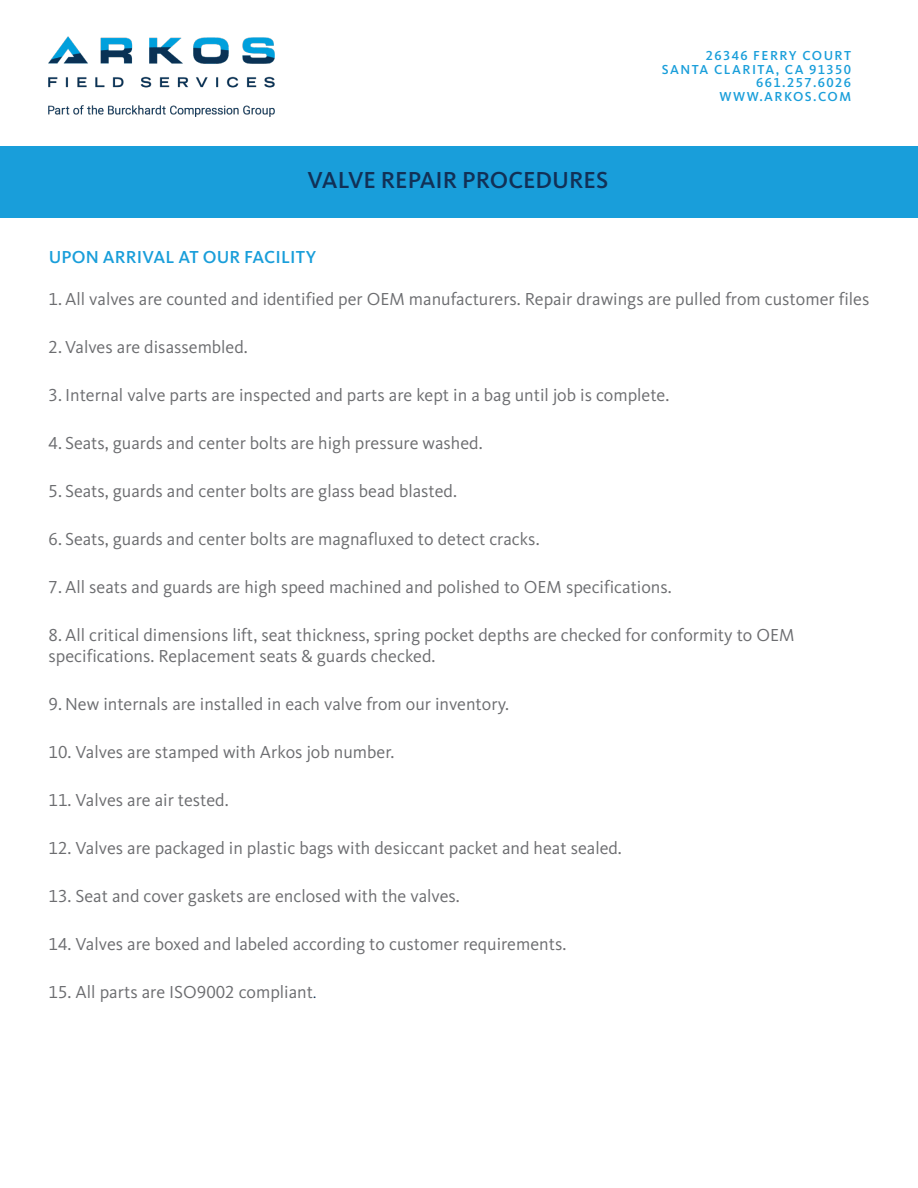
<style>
.page{position:relative;width:918px;height:1188px;background:#fff}
.page>*{position:absolute;margin:0;border:0;box-sizing:border-box;transform-origin:0 0}
.t1{font:500 24px "Kievit OT";color:#113056}
.t2{font:18px/21px "Kievit OT";color:#6c6d70}
.t3{font:500 18px "Kievit OT";letter-spacing:.01em;color:#199eda}
.t4{font:500 13.5px "Kievit OT";letter-spacing:.1em;color:#199eda}
.s1{font-size:14.25px;color:#113056}
</style>
<div class="page">
<div style="left:0;top:146px;width:918px;height:71px;background:#199eda"></div>
<img style="left:49px;top:37px;width:225px;height:80px">
<p class="t1" style="left:308px;top:166px;width:302px">VALVE REPAIR PROCEDURES</p>
<p class="t4" style="left:706px;top:48px;width:147px">26346 FERRY COURT</p>
<p class="t4" style="left:662px;top:61px;width:191px">SANTA CLARITA, CA 91350</p>
<p class="t4" style="left:756px;top:75px;width:96px">661.257.6026</p>
<p class="t4" style="left:719px;top:88px;width:133px">WWW.ARKOS.COM</p>
<p class="t3" style="left:49px;top:246px;width:269px">UPON ARRIVAL AT OUR FACILITY</p>
<p class="t2" style="left:49px;top:288px;width:822px">1. All valves are counted and identified per OEM manufacturers. Repair drawings are pulled from customer files</p>
<p class="t2" style="left:49px;top:336px;width:201px">2. Valves are disassembled.</p>
<p class="t2" style="left:49px;top:384px;width:622px">3. Internal valve parts are inspected and parts are kept in a bag until job is complete.</p>
<p class="t2" style="left:49px;top:432px;width:436px">4. Seats, guards and center bolts are high pressure washed.</p>
<p class="t2" style="left:49px;top:480px;width:410px">5. Seats, guards and center bolts are glass bead blasted.</p>
<p class="t2" style="left:49px;top:528px;width:493px">6. Seats, guards and center bolts are magnafluxed to detect cracks.</p>
<p class="t2" style="left:49px;top:576px;width:625px">7. All seats and guards are high speed machined and polished to OEM specifications.</p>
<p class="t2" style="left:49px;top:624px;width:747px">8. All critical dimensions lift, seat thickness, spring pocket depths are checked for conformity to OEM specifications. Replacement seats &amp; guards checked.</p>
<p class="t2" style="left:49px;top:693px;width:462px">9. New internals are installed in each valve from our inventory.</p>
<p class="t2" style="left:49px;top:741px;width:347px">10. Valves are stamped with Arkos job number.</p>
<p class="t2" style="left:49px;top:789px;width:182px">11. Valves are air tested.</p>
<p class="t2" style="left:49px;top:837px;width:575px">12. Valves are packaged in plastic bags with desiccant packet and heat sealed.</p>
<p class="t2" style="left:49px;top:885px;width:413px">13. Seat and cover gaskets are enclosed with the valves.</p>
<p class="t2" style="left:49px;top:933px;width:519px">14. Valves are boxed and labeled according to customer requirements.</p>
<p class="t2" style="left:49px;top:981px;width:269px">15. All parts are ISO9002 compliant<span class="s1">.</span></p>
</div>
